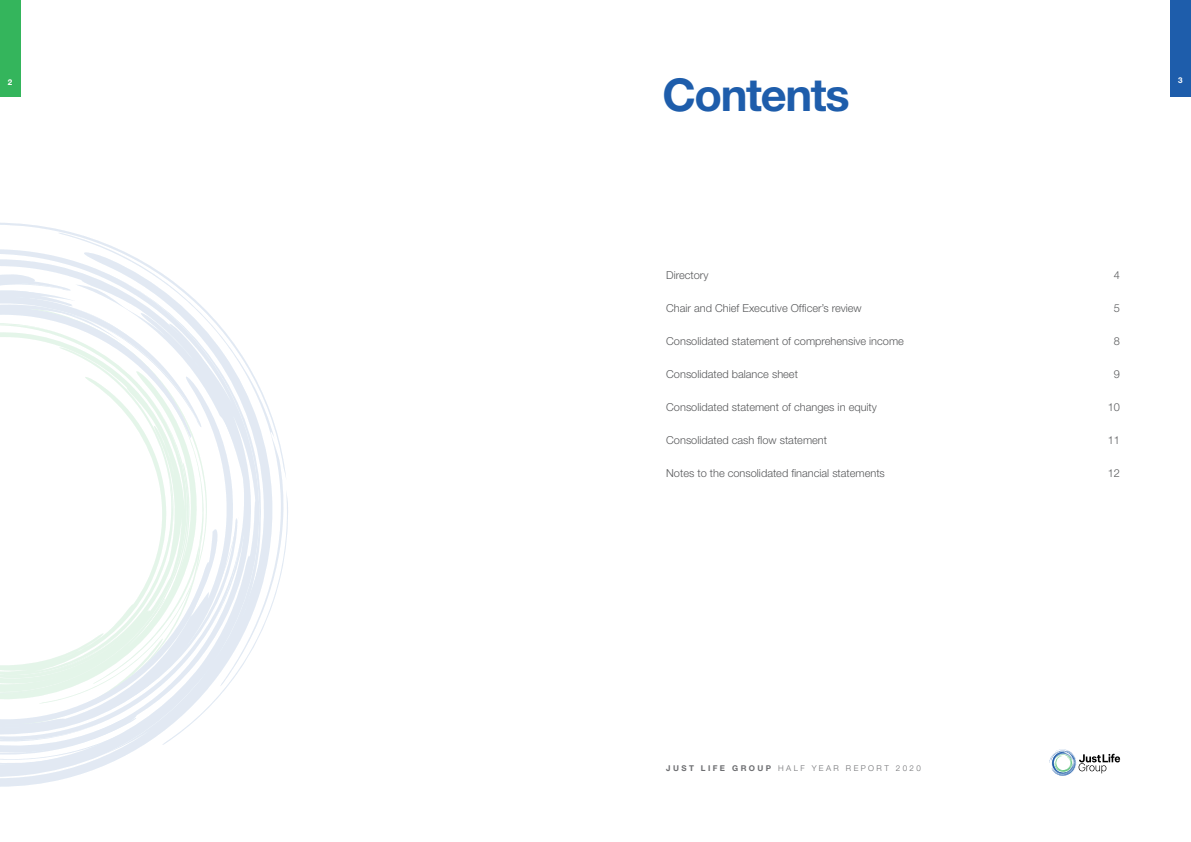
<style>
.page{position:relative;width:1191px;height:842px;background:#fff}
.page>*{position:absolute;margin:0;border:0;box-sizing:border-box;transform-origin:0 0}
.t1{font:700 45.2px "Helvetica Neue";letter-spacing:-.03em;color:#1e5dab}
.t2{font:300 11px "Helvetica Neue";color:#58595b}
.t3{font:300 8px "Helvetica Neue";letter-spacing:.3em;color:#6d6e71}
.t4{font:700 8px "Helvetica Neue";color:#fff}
.s1{font-weight:700}
</style>
<div class="page">
<div style="left:0;top:0;width:20px;height:96px;background:#34b55c"></div>
<div style="left:1170px;top:0;width:21px;height:96px;background:#1e5dab"></div>
<svg style="left:0;top:762px;width:112px;height:15px;fill:#e2e9f3"></svg>
<svg style="left:0;top:493px;width:288px;height:269px"></svg>
<svg style="left:0;top:223px;width:286px;height:254px"></svg>
<svg style="left:58px;top:233px;width:226px;height:453px"></svg>
<svg style="left:1049px;top:749px;width:71px;height:27px"></svg>
<p class="t4" style="left:8px;top:79px;width:6px">2</p>
<p class="t4" style="left:1178px;top:77px;width:6px">3</p>
<h1 class="t1" style="left:662px;top:78px;width:189px">Contents</h1>
<p class="t2" style="left:666px;top:270px;width:44px">Directory</p>
<p class="t2" style="left:1114px;top:270px;width:8px">4</p>
<p class="t2" style="left:666px;top:303px;width:197px">Chair and Chief Executive Officer’s review</p>
<p class="t2" style="left:1114px;top:303px;width:8px">5</p>
<p class="t2" style="left:666px;top:336px;width:239px">Consolidated statement of comprehensive income</p>
<p class="t2" style="left:1114px;top:336px;width:8px">8</p>
<p class="t2" style="left:666px;top:369px;width:133px">Consolidated balance sheet</p>
<p class="t2" style="left:1114px;top:369px;width:8px">9</p>
<p class="t2" style="left:666px;top:402px;width:212px">Consolidated statement of changes in equity</p>
<p class="t2" style="left:1107px;top:402px;width:14px">10</p>
<p class="t2" style="left:666px;top:435px;width:162px">Consolidated cash flow statement</p>
<p class="t2" style="left:1107px;top:435px;width:14px">11</p>
<p class="t2" style="left:666px;top:468px;width:220px">Notes to the consolidated financial statements</p>
<p class="t2" style="left:1107px;top:468px;width:14px">12</p>
<p class="t3" style="left:666px;top:765px;width:256px"><span class="s1">JUST LIFE GROUP</span> HALF YEAR REPORT 2020</p>
</div>
